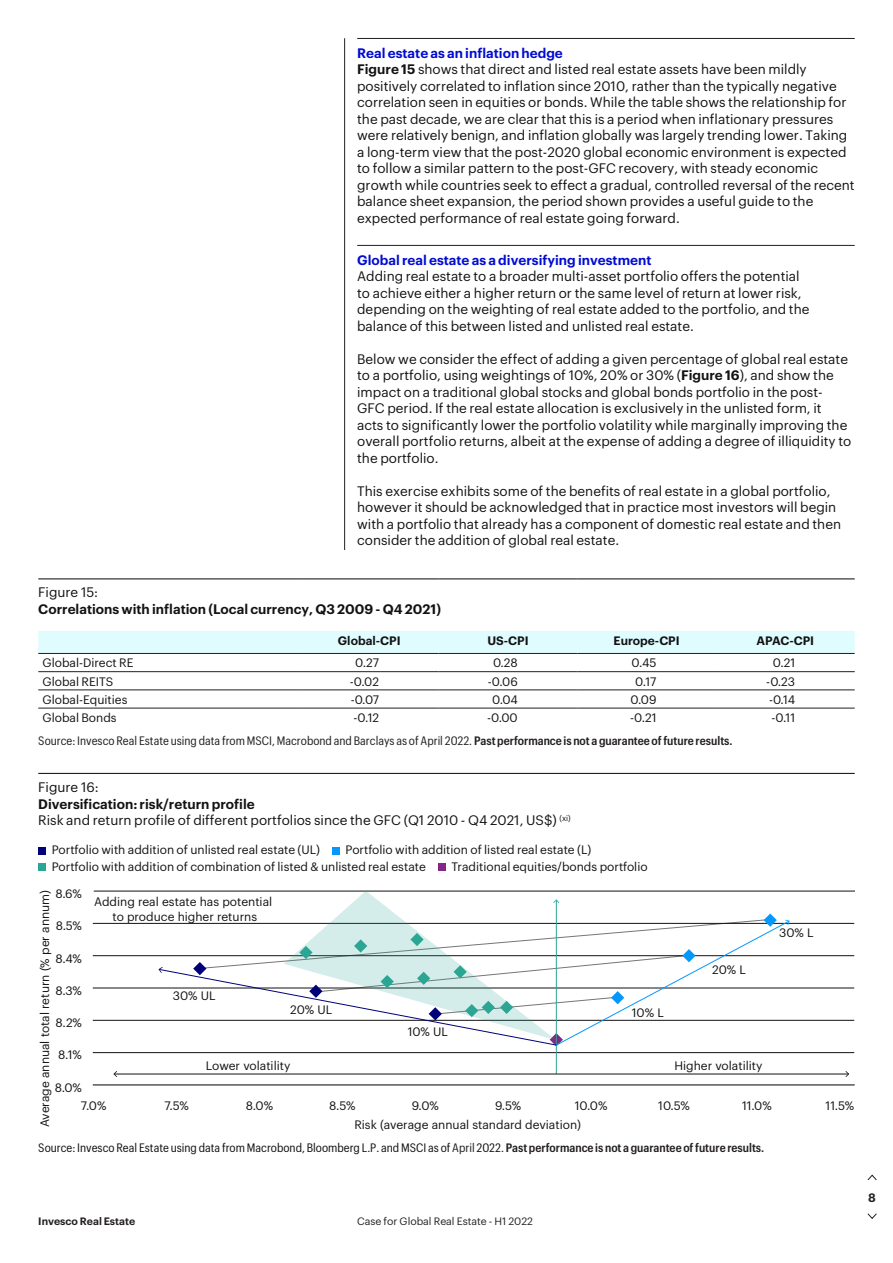
<style>
.page{position:relative;width:893px;height:1263px;background:#fff}
.page>*{position:absolute;margin:0;border:0;box-sizing:border-box;transform-origin:0 0}
.t1{font:13.5px/16.5px "Graphik";color:#121212}
.t2{font:600 13.5px "Graphik";color:#121212}
.t3{font:600 13.5px "Graphik";color:#000ad2}
.t4{font:12px/14.4px "Graphik";color:#121212;text-align:center}
.t5{font:12px "Graphik Compact";color:#121212}
.t6{font:12px "Graphik Compact";color:#231f20}
.t7{font:600 12px "Graphik";color:#121212}
.t8{font:600 12px "Graphik";color:#231f20}
.t9{font:10.5px "Graphik";color:#231f20}
.t10{font:600 10.5px "Graphik";color:#231f20}
.s1{font-weight:600}
.s2{color:#231f20}
.s3{font-weight:600;color:#231f20}
</style>
<div class="page">
<svg style="left:867px;top:1213px;width:10px;height:6px"></svg>
<svg style="left:867px;top:1174px;width:10px;height:7px"></svg>
<hr style="left:357px;top:38px;width:498px;height:1px;background:#231f20">
<hr style="left:357px;top:245px;width:498px;height:1px;background:#231f20">
<hr style="left:38px;top:773px;width:817px;height:1px;background:#231f20">
<div style="left:38px;top:847px;width:8px;height:7px;background:#000078"></div>
<div style="left:332px;top:847px;width:8px;height:7px;background:#0598fa"></div>
<div style="left:38px;top:863px;width:8px;height:8px;background:#2ba694"></div>
<div style="left:438px;top:863px;width:7px;height:8px;background:#842685"></div>
<hr style="left:93px;top:1084px;width:762px;height:1px;background:#000">
<hr style="left:93px;top:1052px;width:761px;height:1px;background:#121212">
<hr style="left:93px;top:1020px;width:761px;height:1px;background:#121212">
<hr style="left:93px;top:988px;width:761px;height:1px;background:#121212">
<hr style="left:93px;top:955px;width:761px;height:1px;background:#121212">
<hr style="left:93px;top:923px;width:761px;height:1px;background:#121212">
<hr style="left:94px;top:891px;width:761px;height:1px;background:#121212">
<hr style="left:556px;top:900px;width:1px;height:174px;background:#2ba694">
<svg style="left:158px;top:891px;width:632px;height:155px"></svg>
<hr style="left:114px;top:1074px;width:734px;height:1px;background:#121212">
<svg style="left:113px;top:1071px;width:4px;height:6px"></svg>
<svg style="left:845px;top:1071px;width:4px;height:6px"></svg>
<div style="left:38px;top:631px;width:817px;height:22px;background:#dffcff"></div>
<hr style="left:38px;top:578px;width:262px;height:1px;background:#231f20">
<hr style="left:300px;top:578px;width:139px;height:1px;background:#231f20">
<hr style="left:439px;top:578px;width:138px;height:1px;background:#231f20">
<hr style="left:577px;top:578px;width:139px;height:1px;background:#231f20">
<hr style="left:716px;top:578px;width:139px;height:1px;background:#231f20">
<hr style="left:38px;top:653px;width:262px;height:1px;background:#231f20">
<hr style="left:300px;top:653px;width:139px;height:1px;background:#231f20">
<hr style="left:439px;top:653px;width:138px;height:1px;background:#231f20">
<hr style="left:577px;top:653px;width:139px;height:1px;background:#231f20">
<hr style="left:716px;top:653px;width:139px;height:1px;background:#231f20">
<hr style="left:38px;top:671px;width:262px;height:1px;background:#231f20">
<hr style="left:300px;top:671px;width:139px;height:1px;background:#231f20">
<hr style="left:439px;top:671px;width:138px;height:1px;background:#231f20">
<hr style="left:577px;top:671px;width:139px;height:1px;background:#231f20">
<hr style="left:716px;top:671px;width:139px;height:1px;background:#231f20">
<hr style="left:38px;top:690px;width:262px;height:1px;background:#231f20">
<hr style="left:300px;top:690px;width:139px;height:1px;background:#231f20">
<hr style="left:439px;top:690px;width:138px;height:1px;background:#231f20">
<hr style="left:577px;top:690px;width:139px;height:1px;background:#231f20">
<hr style="left:716px;top:690px;width:139px;height:1px;background:#231f20">
<hr style="left:38px;top:708px;width:262px;height:1px;background:#231f20">
<hr style="left:300px;top:708px;width:139px;height:1px;background:#231f20">
<hr style="left:439px;top:708px;width:138px;height:1px;background:#231f20">
<hr style="left:577px;top:708px;width:139px;height:1px;background:#231f20">
<hr style="left:716px;top:708px;width:139px;height:1px;background:#231f20">
<hr style="left:344px;top:38px;width:1px;height:512px;background:#231f20">
<p class="t3" style="left:357px;top:43px;width:207px">Real estate as an inflation hedge</p>
<p class="t1" style="left:357px;top:60px;width:499px"><span class="s1">Figure 15</span> shows that direct and listed real estate assets have been mildly positively correlated to inflation since 2010, rather than the typically negative correlation seen in equities or bonds. While the table shows the relationship for the past decade, we are clear that this is a period when inflationary pressures were relatively benign, and inflation globally was largely trending lower. Taking a long-term view that the post-2020 global economic environment is expected to follow a similar pattern to the post-GFC recovery, with steady economic growth while countries seek to effect a gradual, controlled reversal of the recent balance sheet expansion, the period shown provides a useful guide to the expected performance of real estate going forward.</p>
<p class="t3" style="left:357px;top:249px;width:296px">Global real estate as a diversifying investment</p>
<p class="t1" style="left:357px;top:267px;width:454px">Adding real estate to a broader multi-asset portfolio offers the potential to achieve either a higher return or the same level of return at lower risk, depending on the weighting of real estate added to the portfolio, and the balance of this between listed and unlisted real estate.</p>
<p class="t1" style="left:357px;top:349px;width:496px">Below we consider the effect of adding a given percentage of global real estate to a portfolio, using weightings of 10%, 20% or 30% (<span class="s1">Figure 16</span>), and show the impact on a traditional global stocks and global bonds portfolio in the post-GFC period. If the real estate allocation is exclusively in the unlisted form, it<br>acts to significantly lower the portfolio volatility while marginally improving the overall portfolio returns, albeit at the expense of adding a degree of illiquidity to the portfolio.</p>
<p class="t1" style="left:357px;top:481px;width:485px">This exercise exhibits some of the benefits of real estate in a global portfolio, however it should be acknowledged that in practice most investors will begin with a portfolio that already has a component of domestic real estate and then consider the addition of global real estate.</p>
<p class="t1" style="left:38px;top:583px;width:61px">Figure 15:</p>
<p class="t2" style="left:38px;top:599px;width:404px">Correlations with inflation (Local currency, Q3 2009 - Q4 2021)</p>
<p class="t7" style="left:338px;top:631px;width:64px">Global-CPI</p>
<p class="t7" style="left:487px;top:631px;width:43px">US-CPI</p>
<p class="t7" style="left:614px;top:631px;width:68px">Europe-CPI</p>
<p class="t7" style="left:757px;top:631px;width:59px">APAC-CPI</p>
<p class="t4" style="left:43px;top:655px;width:92px">Global-Direct RE</p>
<p class="t4" style="left:355px;top:655px;width:25px">0.27</p>
<p class="t4" style="left:493px;top:655px;width:26px">0.28</p>
<p class="t4" style="left:632px;top:655px;width:26px">0.45</p>
<p class="t4" style="left:773px;top:655px;width:24px">0.21</p>
<p class="t4" style="left:43px;top:673px;width:72px">Global REITS</p>
<p class="t4" style="left:350px;top:673px;width:31px">-0.02</p>
<p class="t4" style="left:488px;top:673px;width:31px">-0.06</p>
<p class="t4" style="left:635px;top:673px;width:23px">0.17</p>
<p class="t4" style="left:766px;top:673px;width:30px">-0.23</p>
<p class="t4" style="left:43px;top:691px;width:87px">Global-Equities</p>
<p class="t4" style="left:351px;top:691px;width:30px">-0.07</p>
<p class="t4" style="left:492px;top:691px;width:27px">0.04</p>
<p class="t4" style="left:631px;top:691px;width:27px">0.09</p>
<p class="t4" style="left:769px;top:691px;width:28px">-0.14</p>
<p class="t4" style="left:43px;top:709px;width:76px">Global Bonds</p>
<p class="t4" style="left:353px;top:709px;width:27px">-0.12</p>
<p class="t4" style="left:487px;top:709px;width:32px">-0.00</p>
<p class="t4" style="left:630px;top:709px;width:28px">-0.21</p>
<p class="t4" style="left:771px;top:709px;width:25px">-0.11</p>
<p class="t6" style="left:38px;top:731px;width:696px">Source: Invesco Real Estate using data from MSCI, Macrobond and Barclays as of April 2022. <span class="s1">Past performance is not a guarantee of future results.</span></p>
<p class="t1" style="left:38px;top:778px;width:62px">Figure 16:</p>
<p class="t2" style="left:38px;top:793px;width:218px">Diversification: risk/return profile</p>
<p class="t1" style="left:38px;top:811px;width:534px">Risk and return profile of different portfolios since the GFC (Q1 2010 - Q4 2021, US$) <sup>(xi)</sup></p>
<p class="t4" style="left:52px;top:842px;width:270px">Portfolio with addition of unlisted real estate (UL)</p>
<p class="t4" style="left:346px;top:842px;width:247px">Portfolio with addition of listed real estate (L)</p>
<p class="t4" style="left:52px;top:858px;width:376px">Portfolio with addition of combination of listed &amp; unlisted real estate</p>
<p class="t4" style="left:451px;top:858px;width:198px">Traditional equities/bonds portfolio</p>
<p class="t4" style="left:55px;top:885px;width:28px">8.6%</p>
<p class="t4" style="left:37px;top:1127px;width:239px;rotate:-90deg">Average annual total return (% per annum)</p>
<p class="t4" style="left:94px;top:894px;width:180px">Adding real estate has potential to produce higher returns</p>
<p class="t4" style="left:56px;top:918px;width:28px">8.5%</p>
<p class="t4" style="left:779px;top:924px;width:36px">30% L</p>
<p class="t4" style="left:56px;top:950px;width:28px">8.4%</p>
<p class="t4" style="left:712px;top:962px;width:35px">20% L</p>
<p class="t4" style="left:55px;top:982px;width:28px">8.3%</p>
<p class="t4" style="left:173px;top:987px;width:44px">30% UL</p>
<p class="t4" style="left:290px;top:1001px;width:44px">20% UL</p>
<p class="t4" style="left:632px;top:1004px;width:33px">10% L</p>
<p class="t4" style="left:56px;top:1014px;width:28px">8.2%</p>
<p class="t4" style="left:408px;top:1023px;width:42px">10% UL</p>
<p class="t4" style="left:58px;top:1047px;width:25px">8.1%</p>
<p class="t4" style="left:206px;top:1058px;width:86px">Lower volatility</p>
<p class="t4" style="left:674px;top:1058px;width:90px">Higher volatility</p>
<p class="t4" style="left:55px;top:1079px;width:29px">8.0%</p>
<p class="t4" style="left:81px;top:1097px;width:27px">7.0%</p>
<p class="t4" style="left:164px;top:1097px;width:26px">7.5%</p>
<p class="t4" style="left:246px;top:1097px;width:29px">8.0%</p>
<p class="t4" style="left:329px;top:1097px;width:28px">8.5%</p>
<p class="t4" style="left:412px;top:1097px;width:29px">9.0%</p>
<p class="t4" style="left:495px;top:1097px;width:28px">9.5%</p>
<p class="t4" style="left:575px;top:1097px;width:34px">10.0%</p>
<p class="t4" style="left:658px;top:1097px;width:33px">10.5%</p>
<p class="t4" style="left:742px;top:1097px;width:31px">11.0%</p>
<p class="t4" style="left:825px;top:1097px;width:30px">11.5%</p>
<p class="t4" style="left:354px;top:1116px;width:228px">Risk (average annual standard deviation)</p>
<p class="t5" style="left:38px;top:1138px;width:728px">Source: Invesco Real Estate using data from Macrobond, Bloomberg L.P. and MSCI as of <span class="s2">April</span> 2022. <span class="s3">Past performance is not a guarantee of future results.</span></p>
<p class="t10" style="left:38px;top:1213px;width:98px">Invesco Real Estate</p>
<p class="t9" style="left:357px;top:1213px;width:177px">Case for Global Real Estate - H1 2022</p>
<p class="t8" style="left:868px;top:1188px;width:9px">8</p>
</div>
